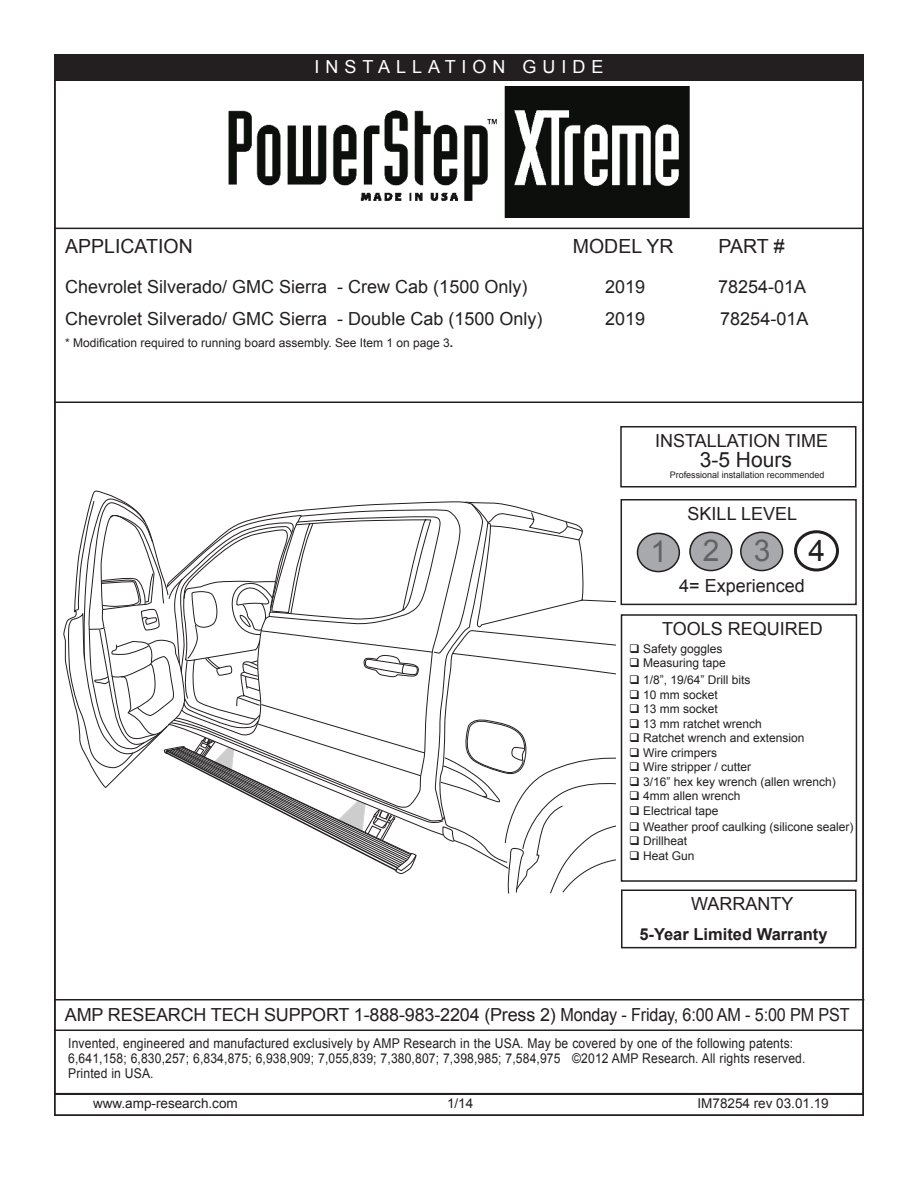
<style>
.page{position:relative;width:918px;height:1188px;background:#fff}
.page>*{position:absolute;margin:0;border:0;box-sizing:border-box;transform-origin:0 0}
.t1{font:30px "Arial";color:#636366}
.t2{font:30px "Arial";color:#231f20}
.t3{font:21px "Arial";color:#231f20}
.t4{font:19.5px "Arial";color:#231f20}
.t5{font:18px "Arial";color:#231f20}
.t6{font:18px "Arial";letter-spacing:.33em;color:#fff}
.t7{font:700 16.5px "Arial";color:#231f20}
.t8{font:13.5px/15px "Arial";letter-spacing:.01em;color:#231f20;scale:.9 1}
.t9{font:13.5px "Arial";letter-spacing:.01em;color:#231f20}
.t10{font:12px "Arial";color:#231f20}
.t11{font:9px "Arial";color:#231f20}
.s1{font-weight:700}
</style>
<div class="page">
<div style="left:54px;top:55px;width:809px;height:26px;background:#231f20"></div>
<div style="left:54px;top:1094px;width:810px;height:22px;border:2px solid #231f20"></div>
<div style="left:54px;top:54px;width:810px;height:27px;border:2px solid #231f20"></div>
<hr style="left:54px;top:228px;width:810px;height:1px;background:#231f20">
<hr style="left:54px;top:999px;width:810px;height:1px;background:#231f20">
<hr style="left:54px;top:1030px;width:810px;height:1px;background:#231f20">
<hr style="left:54px;top:402px;width:810px;height:1px;background:#231f20">
<div style="left:621px;top:890px;width:235px;height:58px;border:2px solid #231f20"></div>
<svg style="left:68px;top:490px;width:548px;height:404px"></svg>
<div style="left:620px;top:426px;width:236px;height:62px;border:2px solid #231f20"></div>
<div style="left:621px;top:614px;width:236px;height:268px;border:2px solid #231f20"></div>
<div style="left:621px;top:499px;width:236px;height:106px;border:2px solid #231f20"></div>
<div style="left:637px;top:533px;width:42px;height:39px;background:#a8a9ad;border-radius:50%"></div>
<div style="left:637px;top:533px;width:43px;height:39px;border:2px solid #231f20;border-radius:50%"></div>
<div style="left:690px;top:532px;width:42px;height:39px;background:#a8a9ad;border-radius:50%"></div>
<div style="left:689px;top:532px;width:44px;height:39px;border:2px solid #231f20;border-radius:50%"></div>
<div style="left:741px;top:532px;width:42px;height:39px;background:#a8a9ad;border-radius:50%"></div>
<div style="left:740px;top:532px;width:43px;height:39px;border:2px solid #231f20;border-radius:50%"></div>
<div style="left:794px;top:530px;width:45px;height:41px;border:3px solid #231f20;border-radius:50%"></div>
<img style="left:228px;top:86px;width:462px;height:132px">
<h3 class="t6" style="left:315px;top:55px;width:290px">INSTALLATION GUIDE</h3>
<h3 class="t4" style="left:65px;top:233px;width:129px">APPLICATION</h3>
<h3 class="t4" style="left:573px;top:233px;width:102px">MODEL YR</h3>
<h3 class="t4" style="left:719px;top:233px;width:68px">PART #</h3>
<h3 class="t5" style="left:65px;top:275px;width:464px">Chevrolet Silverado/ GMC Sierra - Crew Cab (1500 Only)</h3>
<h3 class="t5" style="left:605px;top:275px;width:42px">2019</h3>
<h3 class="t5" style="left:718px;top:275px;width:90px">78254-01A</h3>
<h3 class="t5" style="left:65px;top:307px;width:479px">Chevrolet Silverado/ GMC Sierra - Double Cab (1500 Only)</h3>
<h3 class="t5" style="left:605px;top:307px;width:42px">2019</h3>
<h3 class="t5" style="left:720px;top:307px;width:90px">78254-01A</h3>
<p class="t10" style="left:65px;top:335px;width:390px">* Modification required to running board assembly. See Item 1 on page 3<span class="s1">.</span></p>
<h3 class="t5" style="left:655px;top:428px;width:175px">INSTALLATION TIME</h3>
<h2 class="t3" style="left:700px;top:446px;width:94px">3-5 Hours</h2>
<p class="t11" style="left:670px;top:469px;width:156px">Professional installation recommended</p>
<h3 class="t5" style="left:688px;top:502px;width:111px">SKILL LEVEL</h3>
<h1 class="t1" style="left:650px;top:531px;width:121px">123</h1>
<h1 class="t2" style="left:809px;top:530px;width:18px">4</h1>
<h3 class="t5" style="left:679px;top:574px;width:127px">4= Experienced</h3>
<h3 class="t5" style="left:662px;top:617px;width:162px">TOOLS REQUIRED</h3>
<p class="t10" style="left:629px;top:641px;width:95px">❑ Safety goggles</p>
<p class="t10" style="left:629px;top:655px;width:98px">❑ Measuring tape</p>
<p class="t10" style="left:629px;top:672px;width:123px">❑ 1/8”, 19/64” Drill bits</p>
<p class="t10" style="left:629px;top:687px;width:90px">❑ 10 mm socket</p>
<p class="t10" style="left:629px;top:701px;width:90px">❑ 13 mm socket</p>
<p class="t10" style="left:629px;top:716px;width:134px">❑ 13 mm ratchet wrench</p>
<p class="t10" style="left:629px;top:730px;width:177px">❑ Ratchet wrench and extension</p>
<p class="t10" style="left:629px;top:745px;width:90px">❑ Wire crimpers</p>
<p class="t10" style="left:629px;top:759px;width:124px">❑ Wire stripper / cutter</p>
<p class="t10" style="left:629px;top:774px;width:208px">❑ 3/16” hex key wrench (allen wrench)</p>
<p class="t10" style="left:629px;top:788px;width:113px">❑ 4mm allen wrench</p>
<p class="t10" style="left:629px;top:803px;width:91px">❑ Electrical tape</p>
<p class="t10" style="left:629px;top:818px;width:226px">❑ Weather proof caulking (silicone sealer)</p>
<p class="t10" style="left:629px;top:833px;width:60px">❑ Drillheat</p>
<p class="t10" style="left:629px;top:847px;width:67px">❑ Heat Gun</p>
<h3 class="t5" style="left:691px;top:892px;width:104px">WARRANTY</h3>
<h3 class="t7" style="left:639px;top:923px;width:190px">5-Year Limited Warranty</h3>
<h3 class="t5" style="left:65px;top:1003px;width:786px">AMP RESEARCH TECH SUPPORT 1-888-983-2204 (Press 2) Monday - Friday, 6:00 AM - 5:00 PM PST</h3>
<p class="t8" style="left:68px;top:1036px;width:821px">Invented, engineered and manufactured exclusively by AMP Research in the USA. May be covered by one of the following patents:<br>6,641,158; 6,830,257; 6,834,875; 6,938,909; 7,055,839; 7,380,807; 7,398,985; 7,584,975 ©2012 AMP Research. All rights reserved.<br>Printed in USA.</p>
<p class="t9" style="left:93px;top:1094px;width:146px">www.amp-research.com</p>
<p class="t9" style="left:447px;top:1095px;width:28px">1/14</p>
<p class="t9" style="left:698px;top:1094px;width:133px">IM78254 rev 03.01.19</p>
</div>
